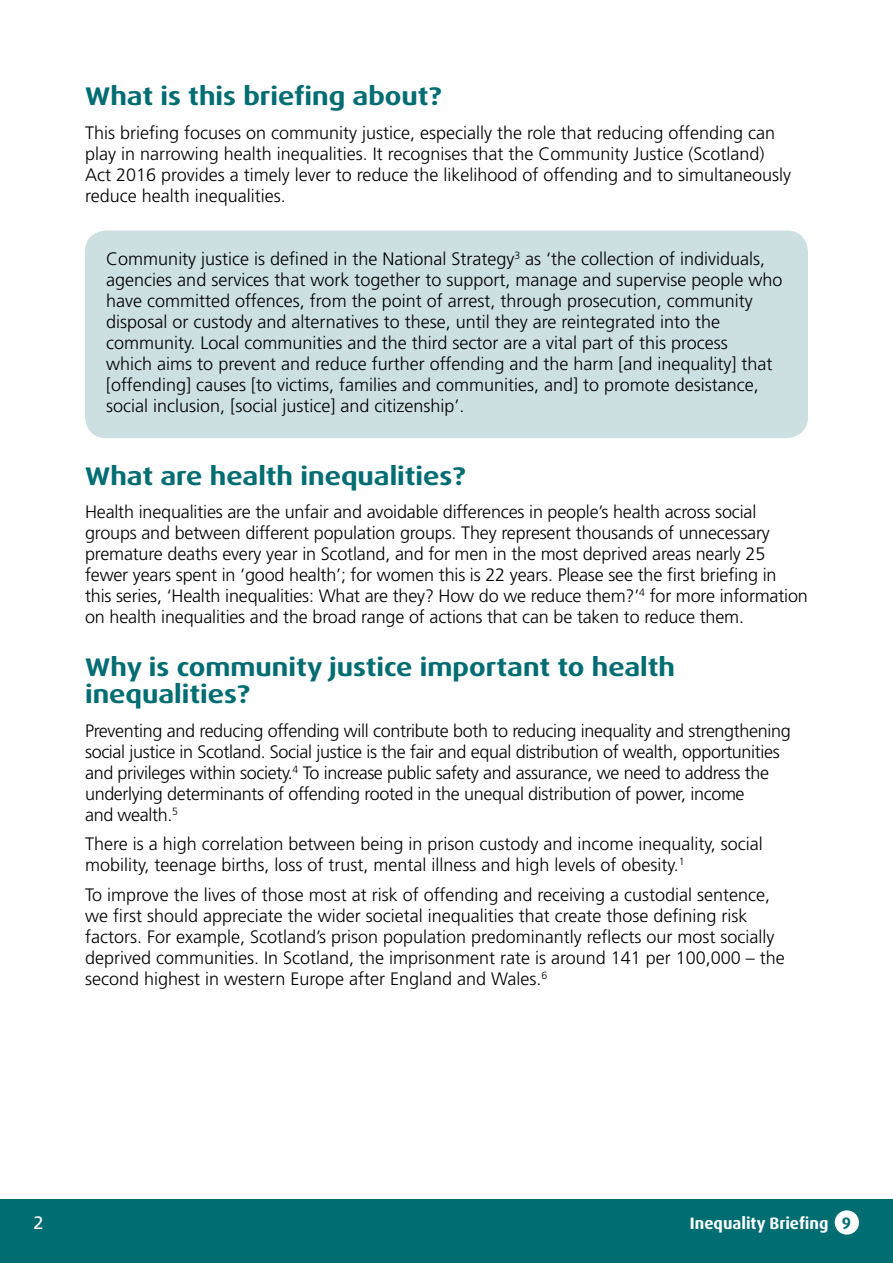
<style>
.page{position:relative;width:893px;height:1263px;background:#fff}
.page>*{position:absolute;margin:0;border:0;box-sizing:border-box;transform-origin:0 0}
.A_head{font:700 expanded 25.5px/27px "Dax OT";color:#006d73}
.Body_text{font:300 18px/21px "Frutiger LT Std";color:#000}
.Body_text-2{font:300 18px/21px "Frutiger LT Std";letter-spacing:-.02em;color:#000}
.t1{font:18px "Frutiger LT Std";color:#fff}
.t2{font:700 16.5px "Dax OT";color:#fff}
.s1{color:#006d73}
</style>
<div class="page">
<div style="left:0;top:1199px;width:893px;height:64px;background:#006d73"></div>
<div style="left:835px;top:1210px;width:24px;height:24px;background:#fff;border-radius:50%"></div>
<div style="left:85px;top:230px;width:723px;height:208px;background:#ccdfe1;border-radius:21px"></div>
<h2 class="A_head" style="left:85px;top:83px;width:358px">What is this briefing about?</h2>
<p class="Body_text" style="left:85px;top:122px;width:708px">This briefing focuses on community justice, especially the role that reducing offending can play in narrowing health inequalities. It recognises that the Community Justice (Scotland)<br>Act 2016 provides a timely lever to reduce the likelihood of offending and to simultaneously reduce health inequalities.</p>
<p class="Body_text" style="left:106px;top:249px;width:678px">Community justice is defined in the National Strategy<sup>3</sup> as ‘the collection of individuals, agencies and services that work together to support, manage and supervise people who have committed offences, from the point of arrest, through prosecution, community disposal or custody and alternatives to these, until they are reintegrated into the community. Local communities and the third sector are a vital part of this process<br>which aims to prevent and reduce further offending and the harm [and inequality] that [offending] causes [to victims, families and communities, and] to promote desistance, social inclusion, [social justice] and citizenship’.</p>
<h2 class="A_head" style="left:85px;top:462px;width:382px">What are health inequalities?</h2>
<p class="Body_text" style="left:85px;top:502px;width:724px">Health inequalities are the unfair and avoidable differences in people’s health across social groups and between different population groups. They represent thousands of unnecessary premature deaths every year in Scotland, and for men in the most deprived areas nearly 25 fewer years spent in ‘good health’; for women this is 22 years. Please see the first briefing in<br>this series, ‘Health inequalities: What are they? How do we reduce them?’<sup>4</sup> for more information on health inequalities and the broad range of actions that can be taken to reduce them.</p>
<h2 class="A_head" style="left:85px;top:654px;width:591px">Why is community justice important to health inequalities?</h2>
<p class="Body_text-2" style="left:85px;top:720px;width:707px">Preventing and reducing offending will contribute both to reducing inequality and strengthening social justice in Scotland. Social justice is the fair and equal distribution of wealth, opportunities and privileges within society.<sup>4</sup> To increase public safety and assurance, we need to address the underlying determinants of offending rooted in the unequal distribution of power, income<br>and wealth.<sup>5</sup></p>
<p class="Body_text" style="left:85px;top:834px;width:679px">There is a high correlation between being in prison custody and income inequality, social mobility, teenage births, loss of trust, mental illness and high levels of obesity.<sup>1</sup></p>
<p class="Body_text" style="left:85px;top:884px;width:701px">To improve the lives of those most at risk of offending and receiving a custodial sentence, we first should appreciate the wider societal inequalities that create those defining risk factors. For example, Scotland’s prison population predominantly reflects our most socially deprived communities. In Scotland, the imprisonment rate is around 141 per 100,000 – the second highest in western Europe after England and Wales.<sup>6</sup></p>
<p class="t1" style="left:33px;top:1212px;width:12px">2</p>
<p class="t2" style="left:690px;top:1212px;width:163px">Inequality Briefing <span class="s1">9</span></p>
</div>
